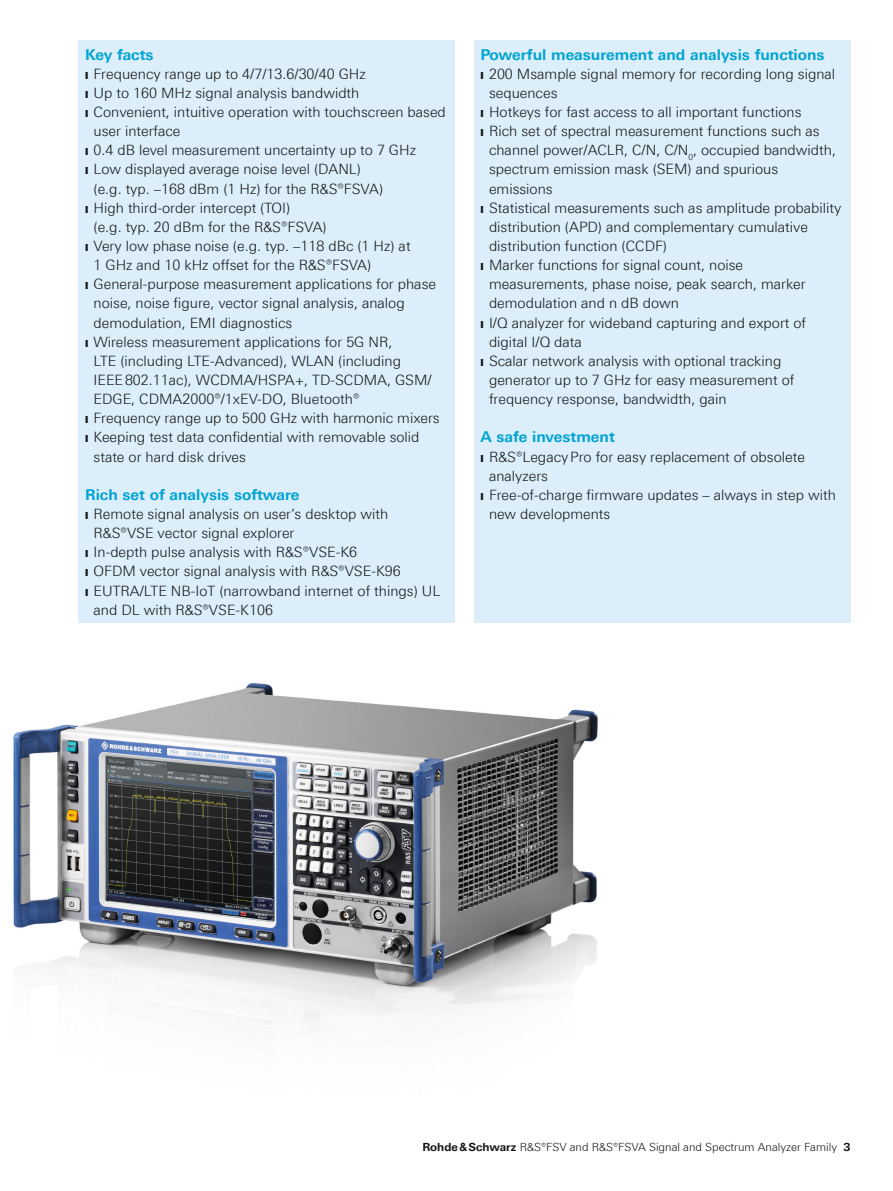
<style>
.page{position:relative;width:893px;height:1191px;background:#fff}
.page>*{position:absolute;margin:0;border:0;box-sizing:border-box;transform-origin:0 0}
.t1{font:700 15px "Linotype Univers 630";color:#00a3d3}
.t2{font:300 14.25px "Linotype Univers 330";color:#131413}
.t3{font:300 11.25px "Linotype Univers 330";color:#131413}
.s1{font-family:"Linotype Univers 630";font-weight:700}
</style>
<div class="page">
<img style="left:13px;top:683px;width:585px;height:347px">
<div style="left:79px;top:40px;width:376px;height:583px;background:#dbeefa"></div>
<div style="left:474px;top:40px;width:376px;height:583px;background:#dbeefa"></div>
<p class="t1" style="left:85px;top:45px;width:70px">Key facts</p>
<p class="t2" style="left:85px;top:65px;width:282px">❙ Frequency range up to 4/7/13.6/30/40 GHz</p>
<p class="t2" style="left:85px;top:84px;width:276px">❙ Up to 160 MHz signal analysis bandwidth</p>
<p class="t2" style="left:85px;top:103px;width:362px">❙ Convenient, intuitive operation with touchscreen based</p>
<p class="t2" style="left:94px;top:123px;width:88px">user interface</p>
<p class="t2" style="left:85px;top:142px;width:332px">❙ 0.4 dB level measurement uncertainty up to 7 GHz</p>
<p class="t2" style="left:85px;top:161px;width:277px">❙ Low displayed average noise level (DANL)</p>
<p class="t2" style="left:94px;top:180px;width:291px">(e.g. typ. –168 dBm (1 Hz) for the R&amp;S®FSVA)</p>
<p class="t2" style="left:85px;top:199px;width:207px">❙ High third-order intercept (TOI)</p>
<p class="t2" style="left:94px;top:218px;width:235px">(e.g. typ. 20 dBm for the R&amp;S®FSVA)</p>
<p class="t2" style="left:85px;top:237px;width:327px">❙ Very low phase noise (e.g. typ. –118 dBc (1 Hz) at</p>
<p class="t2" style="left:94px;top:257px;width:279px">1 GHz and 10 kHz offset for the R&amp;S®FSVA)</p>
<p class="t2" style="left:85px;top:276px;width:352px">❙ General-purpose measurement applications for phase</p>
<p class="t2" style="left:94px;top:295px;width:313px">noise, noise figure, vector signal analysis, analog</p>
<p class="t2" style="left:94px;top:314px;width:200px">demodulation, EMI diagnostics</p>
<p class="t2" style="left:85px;top:333px;width:309px">❙ Wireless measurement applications for 5G NR,</p>
<p class="t2" style="left:94px;top:352px;width:309px">LTE (including LTE-Advanced), WLAN (including</p>
<p class="t2" style="left:94px;top:371px;width:340px">IEEE802.11ac), WCDMA/HSPA+, TD-SCDMA, GSM/</p>
<p class="t2" style="left:94px;top:391px;width:267px">EDGE, CDMA2000®/1xEV-DO, Bluetooth®</p>
<p class="t2" style="left:85px;top:410px;width:356px">❙ Frequency range up to 500 GHz with harmonic mixers</p>
<p class="t2" style="left:85px;top:429px;width:336px">❙ Keeping test data confidential with removable solid</p>
<p class="t2" style="left:94px;top:448px;width:154px">state or hard disk drives</p>
<p class="t1" style="left:85px;top:485px;width:216px">Rich set of analysis software</p>
<p class="t2" style="left:85px;top:505px;width:305px">❙ Remote signal analysis on user’s desktop with</p>
<p class="t2" style="left:94px;top:524px;width:202px">R&amp;S®VSE vector signal explorer</p>
<p class="t2" style="left:85px;top:544px;width:274px">❙ In-depth pulse analysis with R&amp;S®VSE-K6</p>
<p class="t2" style="left:85px;top:563px;width:317px">❙ OFDM vector signal analysis with R&amp;S®VSE-K96</p>
<p class="t2" style="left:85px;top:582px;width:357px">❙ EUTRA/LTE NB-IoT (narrowband internet of things) UL</p>
<p class="t2" style="left:94px;top:601px;width:181px">and DL with R&amp;S®VSE-K106</p>
<p class="t1" style="left:481px;top:45px;width:346px">Powerful measurement and analysis functions</p>
<p class="t2" style="left:481px;top:65px;width:356px">❙ 200 Msample signal memory for recording long signal</p>
<p class="t2" style="left:489px;top:84px;width:70px">sequences</p>
<p class="t2" style="left:481px;top:103px;width:322px">❙ Hotkeys for fast access to all important functions</p>
<p class="t2" style="left:481px;top:123px;width:341px">❙ Rich set of spectral measurement functions such as</p>
<p class="t2" style="left:489px;top:142px;width:348px">channel power/ACLR, C/N, C/N<sub>0</sub>, occupied bandwidth,</p>
<p class="t2" style="left:489px;top:161px;width:291px">spectrum emission mask (SEM) and spurious</p>
<p class="t2" style="left:489px;top:180px;width:65px">emissions</p>
<p class="t2" style="left:480px;top:199px;width:362px">❙ Statistical measurements such as amplitude probability</p>
<p class="t2" style="left:489px;top:218px;width:320px">distribution (APD) and complementary cumulative</p>
<p class="t2" style="left:489px;top:237px;width:180px">distribution function (CCDF)</p>
<p class="t2" style="left:480px;top:257px;width:264px">❙ Marker functions for signal count, noise</p>
<p class="t2" style="left:489px;top:276px;width:318px">measurements, phase noise, peak search, marker</p>
<p class="t2" style="left:489px;top:295px;width:191px">demodulation and n dB down</p>
<p class="t2" style="left:480px;top:314px;width:327px">❙ I/Q analyzer for wideband capturing and export of</p>
<p class="t2" style="left:489px;top:333px;width:94px">digital I/Q data</p>
<p class="t2" style="left:481px;top:352px;width:302px">❙ Scalar network analysis with optional tracking</p>
<p class="t2" style="left:489px;top:371px;width:307px">generator up to 7 GHz for easy measurement of</p>
<p class="t2" style="left:489px;top:391px;width:239px">frequency response, bandwidth, gain</p>
<p class="t1" style="left:481px;top:428px;width:136px">A safe investment</p>
<p class="t2" style="left:481px;top:448px;width:326px">❙ R&amp;S®LegacyPro for easy replacement of obsolete</p>
<p class="t2" style="left:489px;top:467px;width:61px">analyzers</p>
<p class="t2" style="left:481px;top:486px;width:357px">❙ Free-of-charge firmware updates – always in step with</p>
<p class="t2" style="left:489px;top:505px;width:123px">new developments</p>
<p class="t3" style="left:422px;top:1140px;width:430px"><span class="s1">Rohde&amp;Schwarz</span> R&amp;S®FSV and R&amp;S®FSVA Signal and Spectrum Analyzer Family <span class="s1">3</span></p>
</div>
